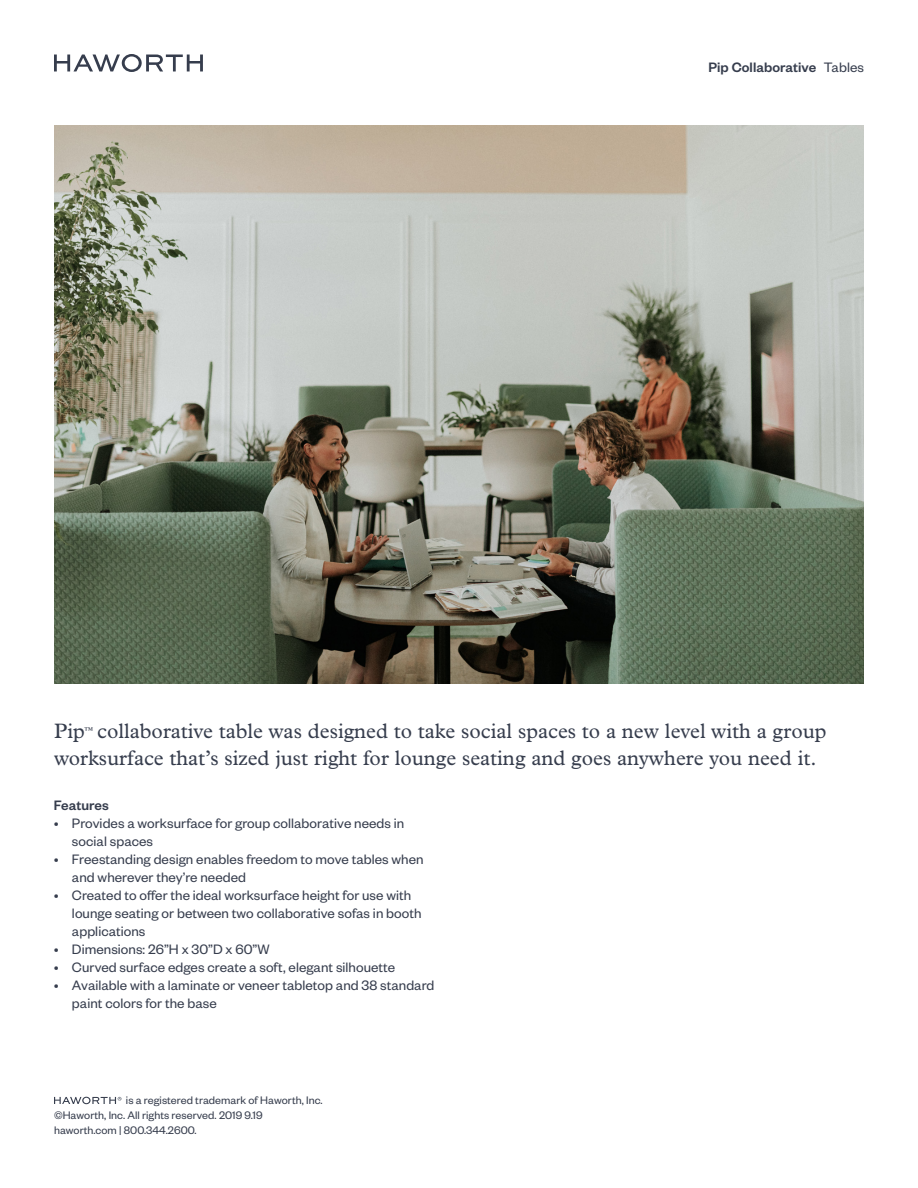
<style>
.page{position:relative;width:918px;height:1188px;background:#fff}
.page>*{position:absolute;margin:0;border:0;box-sizing:border-box;transform-origin:0 0}
.Plantin_Medium_Text{font:21px/27px "Plantin MT Pro";color:#363d4d}
.t1{font:15px/18px "Founders Grotesk";letter-spacing:.005em;color:#363d4d}
.Founders_Standard_Te{font:500 15px "Founders Grotesk";letter-spacing:.005em;color:#363d4d}
.Founders_Subtext_8_1{font:12px "Founders Grotesk";letter-spacing:.005em;color:#363d4d}
.Plantin_Medium_Text-2{font:8.7px "Plantin MT Pro";color:#363d4d}
.s1{font-weight:400}
</style>
<div class="page">
<svg style="left:54px;top:54px;width:149px;height:18px"></svg>
<svg style="left:54px;top:1097px;width:67px;height:7px"></svg>
<img style="left:54px;top:126px;width:810px;height:558px">
<p class="Founders_Standard_Te" style="left:709px;top:58px;width:157px">Pip Collaborative <span class="s1">Tables</span></p>
<p class="Plantin_Medium_Text" style="left:54px;top:718px;width:774px;text-indent:43px">collaborative table was designed to take social spaces to a new level with a group worksurface that’s sized just right for lounge seating and goes anywhere you need it.</p>
<p class="Founders_Standard_Te" style="left:54px;top:796px;width:56px">Features</p>
<p class="t1" style="left:72px;top:813px;width:334px;text-indent:-18px">• Provides a worksurface for group collaborative needs in social spaces</p>
<p class="t1" style="left:72px;top:849px;width:353px;text-indent:-18px">• Freestanding design enables freedom to move tables when and wherever they’re needed</p>
<p class="t1" style="left:72px;top:885px;width:351px;text-indent:-18px">• Created to offer the ideal worksurface height for use with lounge seating or between two collaborative sofas in booth applications</p>
<p class="t1" style="left:54px;top:939px;width:217px">• Dimensions: 26”H x 30”D x 60”W</p>
<p class="t1" style="left:54px;top:957px;width:343px">• Curved surface edges create a soft, elegant silhouette</p>
<p class="t1" style="left:72px;top:975px;width:364px;text-indent:-18px">• Available with a laminate or veneer tabletop and 38 standard paint colors for the base</p>
<p class="Plantin_Medium_Text" style="left:54px;top:718px;width:32px">Pip</p>
<p class="Plantin_Medium_Text-2" style="left:84px;top:725px;width:10px">™</p>
<p class="Founders_Subtext_8_1" style="left:126px;top:1093px;width:198px">is a registered trademark of Haworth, Inc.</p>
<p class="Founders_Subtext_8_1" style="left:54px;top:1108px;width:210px">©Haworth, Inc. All rights reserved. 2019 9.19</p>
<p class="Founders_Subtext_8_1" style="left:54px;top:1123px;width:144px">haworth.com | 800.344.2600.</p>
</div>
